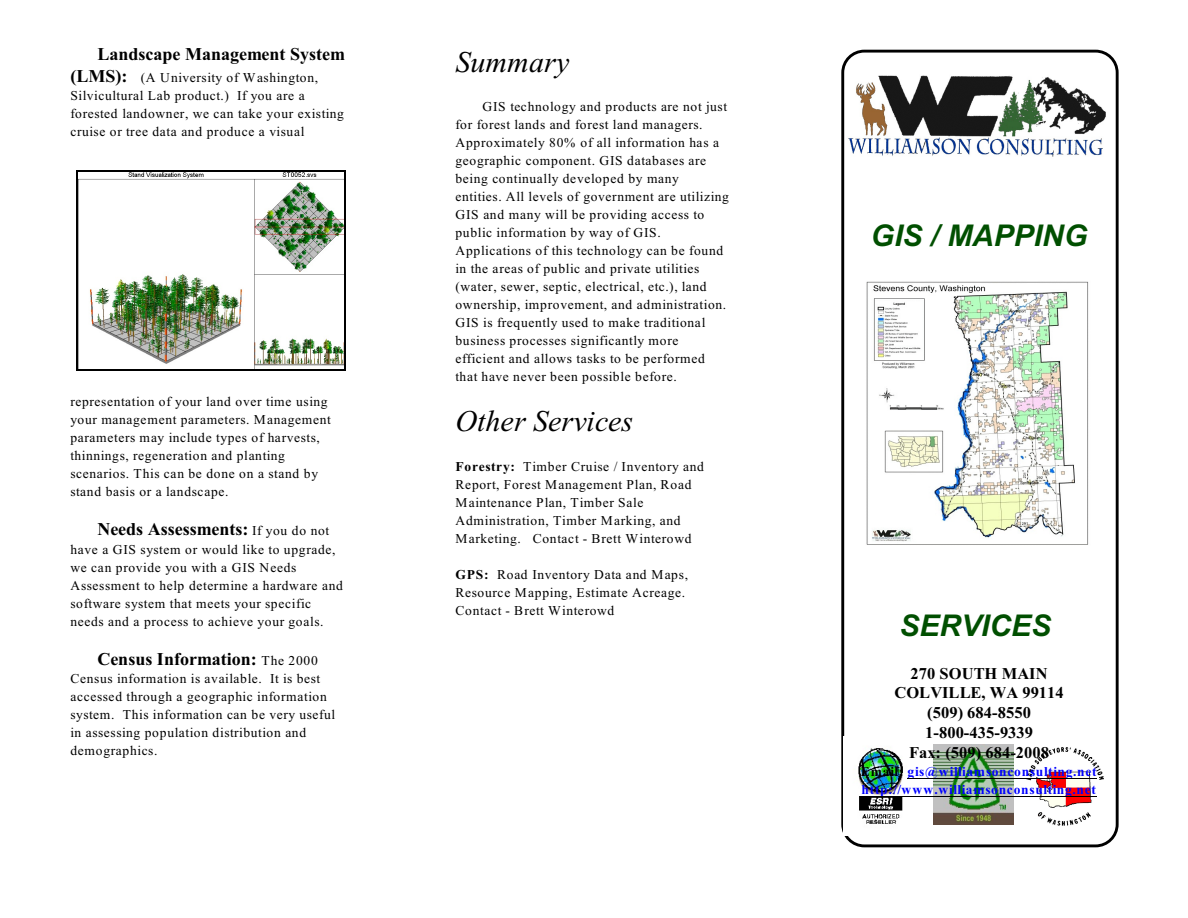
<style>
.page{position:relative;width:1188px;height:918px;background:#fff}
.page>*{position:absolute;margin:0;border:0;box-sizing:border-box;transform-origin:0 0}
.t1{font:italic 30px "Times New Roman";letter-spacing:.005em;color:#000}
.t2{font:italic 700 30px "Arial";color:#004f00}
.t3{font:700 18px "Times New Roman";color:#000}
.t4{font:700 16.5px/19.8px "Times New Roman";letter-spacing:.005em;color:#000;text-align:center}
.t5{font:13.5px/18px "Times New Roman";letter-spacing:.045em;color:#000}
.t6{font:700 13.5px/18px "Times New Roman";letter-spacing:.055em;color:#00f}
.s1{font-weight:700;font-size:18px}
.s2{font-weight:400;font-size:13.5px}
.s3{font-weight:700}
.s4{color:#000}
</style>
<div class="page">
<img style="left:78px;top:172px;width:266px;height:198px">
<hr style="left:77px;top:170px;width:1px;height:201px;background:#000">
<hr style="left:344px;top:170px;width:1px;height:201px;background:#000">
<hr style="left:77px;top:170px;width:268px;height:2px;background:#000">
<hr style="left:77px;top:370px;width:268px;height:1px;background:#000">
<img style="left:848px;top:75px;width:258px;height:82px">
<img style="left:866px;top:281px;width:223px;height:264px">
<div style="left:841px;top:50px;width:278px;height:797px;border:3px solid #000;border-radius:22px"></div>
<img style="left:1024px;top:747px;width:80px;height:79px">
<img style="left:844px;top:737px;width:75px;height:98px">
<img style="left:933px;top:745px;width:80px;height:80px">
<hr style="left:908px;top:779px;width:189px;height:1px;background:#000">
<hr style="left:862px;top:797px;width:235px;height:1px;background:#000">
<h2 class="t3" style="left:97px;top:48px;width:249px">Landscape Management System</h2>
<p class="t5" style="left:70px;top:69px;width:275px"><span class="s1">(LMS):</span> (A University of Washington, Silvicultural Lab product.) If you are a forested landowner, we can take your existing cruise or tree data and produce a visual</p>
<p class="t5" style="left:70px;top:394px;width:262px">representation of your land over time using your management parameters. Management parameters may include types of harvests, thinnings, regeneration and planting scenarios. This can be done on a stand by stand basis or a landscape.</p>
<h2 class="t3" style="left:97px;top:523px;width:233px">Needs Assessments: <span class="s2">If you do not</span></h2>
<p class="t5" style="left:70px;top:542px;width:274px">have a GIS system or would like to upgrade, we can provide you with a GIS Needs Assessment to help determine a hardware and software system that meets your specific needs and a process to achieve your goals.</p>
<h2 class="t3" style="left:97px;top:652px;width:222px">Census Information: <span class="s2">The 2000</span></h2>
<p class="t5" style="left:70px;top:671px;width:266px">Census information is available. It is best accessed through a geographic information system. This information can be very useful in assessing population distribution and demographics.</p>
<h1 class="t1" style="left:455px;top:51px;width:115px">Summary</h1>
<p class="t5" style="left:455px;top:99px;width:275px;text-indent:27px">GIS technology and products are not just for forest lands and forest land managers.<br>Approximately 80% of all information has a geographic component. GIS databases are being continually developed by many<br>entities. All levels of government are utilizing GIS and many will be providing access to public information by way of GIS.<br>Applications of this technology can be found in the areas of public and private utilities (water, sewer, septic, electrical, etc.), land ownership, improvement, and administration.<br>GIS is frequently used to make traditional business processes significantly more efficient and allows tasks to be performed that have never been possible before.</p>
<h1 class="t1" style="left:455px;top:411px;width:179px">Other Services</h1>
<p class="t5" style="left:455px;top:459px;width:250px"><span class="s3">Forestry:</span> Timber Cruise / Inventory and Report, Forest Management Plan, Road Maintenance Plan, Timber Sale Administration, Timber Marking, and Marketing. Contact - Brett Winterowd</p>
<p class="t5" style="left:455px;top:567px;width:234px"><span class="s3">GPS:</span> Road Inventory Data and Maps,<br>Resource Mapping, Estimate Acreage.<br>Contact - Brett Winterowd</p>
<h1 class="t2" style="left:871px;top:224px;width:218px">GIS / MAPPING</h1>
<h1 class="t2" style="left:899px;top:614px;width:153px">SERVICES</h1>
<p class="t4" style="left:894px;top:665px;width:171px">270 SOUTH MAIN<br>COLVILLE, WA 99114 (509) 684-8550<br>1-800-435-9339<br>Fax: (509) 684-2008</p>
<p class="t6" style="left:861px;top:764px;width:237px"><span class="s4">Email:</span> gis@williamsonconsulting.net http://www.williamsonconsulting.net</p>
</div>
